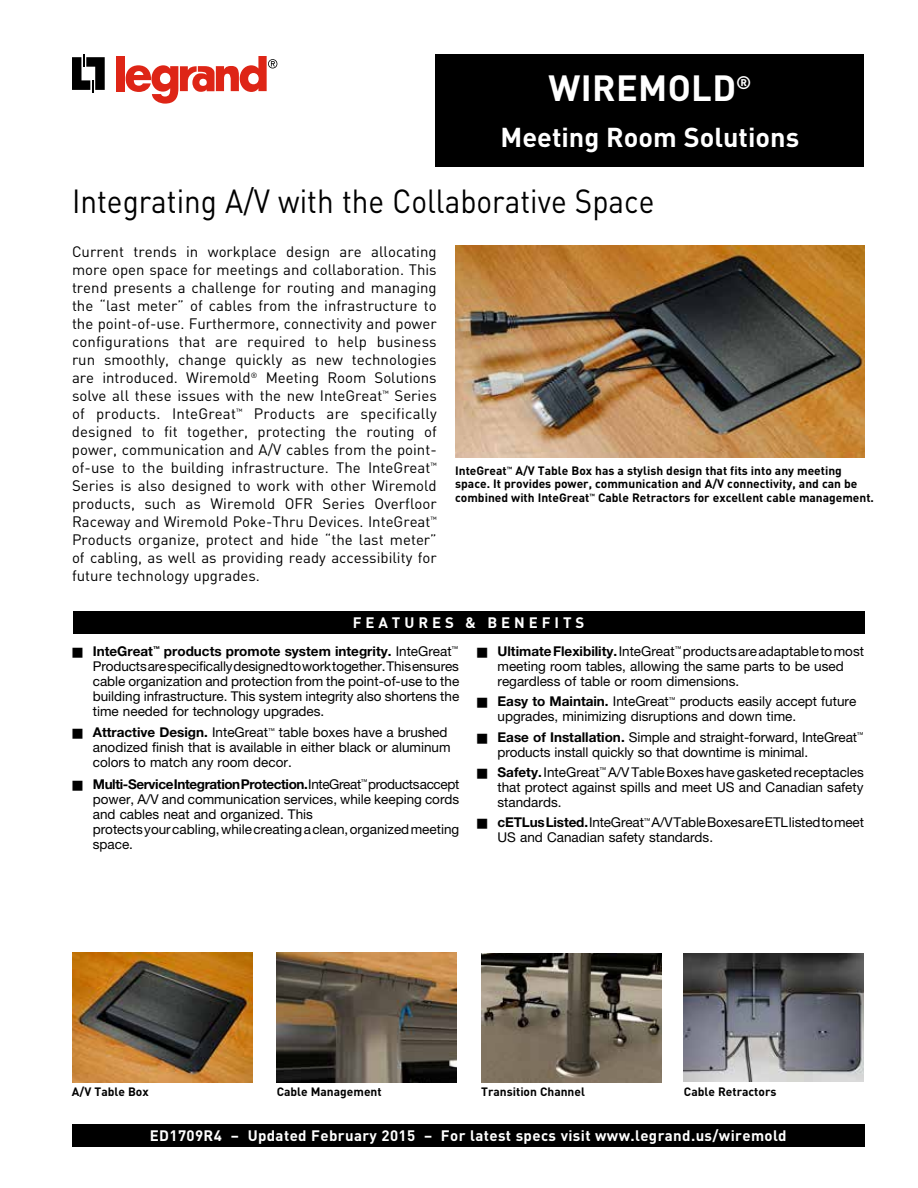
<style>
.page{position:relative;width:918px;height:1188px;background:#fff}
.page>*{position:absolute;margin:0;border:0;box-sizing:border-box;transform-origin:0 0}
.t1{font:700 36px "DIN Pro";letter-spacing:.01em;color:#fff}
.t2{font:33px "DIN Pro";color:#000;scale:.9 1}
.t3{font:700 27px "DIN Pro";color:#fff}
.t4{font:15px/18px "DIN Pro";color:#000;text-align:justify}
.t5{font:700 15px "DIN Pro";letter-spacing:.025em;color:#fff}
.t6{font:700 15px "DIN Pro";letter-spacing:.26em;color:#fff}
.t7{font:13.5px/15px "Helvetica Neue";color:#000}
.t8{font:700 12px/13.5px "DIN Pro";color:#000}
.s1{font-weight:700}
</style>
<div class="page">
<div style="left:436px;top:54px;width:428px;height:112px;background:#000"></div>
<div style="left:116px;top:56px;width:9px;height:35px;background:#de2516"></div>
<svg style="left:126px;top:56px;width:151px;height:48px"></svg>
<svg style="left:72px;top:55px;width:33px;height:37px"></svg>
<div style="left:73px;top:611px;width:792px;height:23px;background:#000"></div>
<div style="left:72px;top:1124px;width:792px;height:22px;background:#000"></div>
<img style="left:455px;top:246px;width:409px;height:211px">
<img style="left:72px;top:953px;width:180px;height:129px">
<img style="left:684px;top:953px;width:180px;height:129px">
<img style="left:277px;top:953px;width:180px;height:129px">
<img style="left:481px;top:953px;width:180px;height:129px">
<h1 class="t1" style="left:549px;top:63px;width:204px">WIREMOLD<sup>®</sup></h1>
<h3 class="t3" style="left:501px;top:119px;width:300px">Meeting Room Solutions</h3>
<h2 class="t2" style="left:72px;top:179px;width:649px">Integrating A/V with the Collaborative Space</h2>
<p class="t4" style="left:72px;top:242px;width:366px">Current trends in workplace design are allocating more open space for meetings and collaboration. This trend presents a challenge for routing and managing the “last meter” of cables from the infrastructure to the point-of-use. Furthermore, connectivity and power configurations that are required to help business run smoothly, change quickly as new technologies are introduced. Wiremold<sup>®</sup> Meeting Room Solutions solve all these issues with the new InteGreat<sup>™</sup> Series of products. InteGreat<sup>™</sup> Products are specifically designed to fit together, protecting the routing of power, communication and A/V cables from the point&shy;of-use to the building infrastructure. The InteGreat<sup>™ </sup>Series is also designed to work with other Wiremold products, such as Wiremold OFR Series Overfloor Raceway and Wiremold Poke-Thru Devices. InteGreat<sup>™ </sup>Products organize, protect and hide “the last meter” of cabling, as well as providing ready accessibility for future technology upgrades.</p>
<p class="t8" style="left:455px;top:463px;width:420px">InteGreat<sup>™</sup> A/V Table Box has a stylish design that fits into any meeting space. It provides power, communication and A/V connectivity, and can be combined with InteGreat<sup>™</sup> Cable Retractors for excellent cable management.</p>
<p class="t6" style="left:353px;top:613px;width:233px">FEATURES &amp; BENEFITS</p>
<p class="t7" style="left:93px;top:643px;width:368px;text-align:justify;text-indent:-20px">■ <span class="s1">InteGreat</span><sup>™</sup> <span class="s1">products promote system integrity.</span> InteGreat<sup>™ </sup>Products are specifically designed to work together. This ensures cable organization and protection from the point-of-use to the building infrastructure. This system integrity also shortens the time needed for technology upgrades.</p>
<p class="t7" style="left:93px;top:725px;width:359px;text-indent:-20px">■ <span class="s1">Attractive Design.</span> InteGreat<sup>™</sup> table boxes have a brushed anodized finish that is available in either black or aluminum colors to match any room decor.</p>
<p class="t7" style="left:93px;top:776px;width:368px;text-indent:-20px">■ <span class="s1">Multi-Service Integration Protection.</span> InteGreat<sup>™</sup> products accept power, A/V and communication services, while keeping cords and cables neat and organized. This<br>protects your cabling, while creating a clean, organized meeting space.</p>
<p class="t7" style="left:498px;top:643px;width:368px;text-indent:-20px">■ <span class="s1">Ultimate Flexibility.</span> InteGreat<sup>™</sup> products are adaptable to most meeting room tables, allowing the same parts to be used regardless of table or room dimensions.</p>
<p class="t7" style="left:498px;top:694px;width:360px;text-indent:-20px">■ <span class="s1">Easy to Maintain.</span> InteGreat<sup>™</sup> products easily accept future upgrades, minimizing disruptions and down time.</p>
<p class="t7" style="left:498px;top:729px;width:367px;text-indent:-20px">■ <span class="s1">Ease of Installation.</span> Simple and straight-forward, InteGreat<sup>™ </sup>products install quickly so that downtime is minimal.</p>
<p class="t7" style="left:498px;top:764px;width:368px;text-align:justify;text-indent:-20px">■ <span class="s1">Safety.</span> InteGreat<sup>™</sup> A/V Table Boxes have gasketed receptacles that protect against spills and meet US and Canadian safety standards.</p>
<p class="t7" style="left:498px;top:815px;width:368px;text-indent:-20px">■ <span class="s1">cETLus Listed.</span> InteGreat<sup>™</sup> A/V Table Boxes are ETL listed to meet<br>US and Canadian safety standards.</p>
<p class="t8" style="left:72px;top:1085px;width:78px">A/V Table Box</p>
<p class="t8" style="left:277px;top:1085px;width:106px">Cable Management</p>
<p class="t8" style="left:481px;top:1085px;width:105px">Transition Channel</p>
<p class="t8" style="left:684px;top:1085px;width:94px">Cable Retractors</p>
<p class="t5" style="left:150px;top:1125px;width:638px">ED1709R4 – Updated February 2015 – For latest specs visit www.legrand.us/wiremold</p>
</div>
